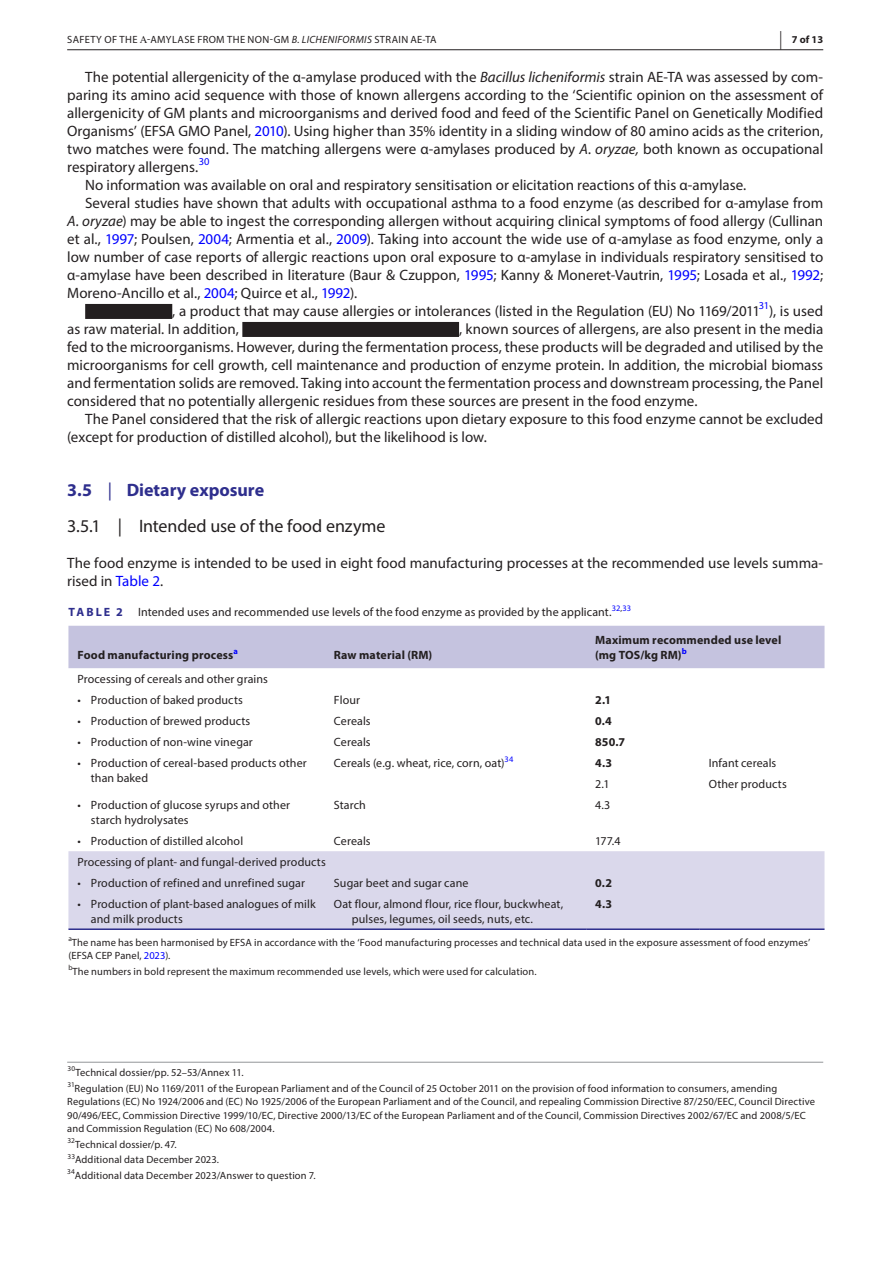
<style>
.page{position:relative;width:893px;height:1263px;background:#fff}
.page>*{position:absolute;margin:0;border:0;box-sizing:border-box;transform-origin:0 0}
.t1{font:18px/36px "Myriad Pro";letter-spacing:-.005em;color:#231f20}
.t2{font:15px/18px "Myriad Pro";color:#231f20;text-align:justify}
.t3{font:12px/15px "Myriad Pro";letter-spacing:.01em;color:#231f20}
.t4{font:700 12px/15px "Myriad Pro";letter-spacing:.01em;color:#231f20}
.t5{font:700 12px "Myriad Pro";letter-spacing:.165em;color:#2e2e8d}
.t6{font:10.5px/13.5px "Myriad Pro";letter-spacing:.01em;color:#231f20}
.t7{font:10.5px "Myriad Pro";letter-spacing:.035em;color:#231f20}
.t8{font:700 10.5px "Myriad Pro";color:#231f20}
.t9{font:10.5px "Myriad Pro";color:#00f}
.t10{font:8.4px "Myriad Pro";color:#00f}
.t11{font:700 8.4px "Myriad Pro";color:#00f}
.t12{font:7.35px "Myriad Pro";color:#231f20}
.s1{font-family:"STIX"}
.s2{font-style:italic}
.s3{font-size:18.6px}
.s4{color:#00f}
.s5{font-weight:700;color:#2e2e8d}
.s6{color:#2e2e8d}
.s7{color:#231f20}
</style>
<div class="page">
<hr style="left:67px;top:49px;width:756px;height:1px;background:#231f20">
<div style="left:85px;top:304px;width:87px;height:15px;background:#231f20"></div>
<div style="left:242px;top:322px;width:217px;height:15px;background:#231f20"></div>
<hr style="left:67px;top:1062px;width:756px;height:1px;background:#939598">
<div style="left:68px;top:626px;width:756px;height:42px;background:#c5c3df"></div>
<div style="left:68px;top:851px;width:756px;height:77px;background:#dad8eb"></div>
<hr style="left:68px;top:928px;width:257px;height:2px;background:#2e2e8d">
<hr style="left:325px;top:928px;width:261px;height:2px;background:#2e2e8d">
<hr style="left:586px;top:928px;width:114px;height:2px;background:#2e2e8d">
<hr style="left:700px;top:928px;width:124px;height:2px;background:#2e2e8d">
<p class="t7" style="left:67px;top:33px;width:371px">SAFETY OF THE <span class="s1">Α</span>-AMYLASE FROM THE NON-GM <span class="s2">B. LICHENIFORMIS</span> STRAIN AE-TA</p>
<p class="t8" style="left:780px;top:32px;width:45px"><span class="s3">|</span> 7 of 13</p>
<p class="t2" style="left:67px;top:68px;width:758px;text-indent:18px">The potential allergenicity of the α-amylase produced with the <span class="s2">Bacillus licheniformis</span> strain AE-TA was assessed by com&shy;paring its amino acid sequence with those of known allergens according to the ‘Scientific opinion on the assessment of allergenicity of GM plants and microorganisms and derived food and feed of the Scientific Panel on Genetically Modified Organisms’ (EFSA GMO Panel, <span class="s4">2010</span>). Using higher than 35% identity in a sliding window of 80 amino acids as the criterion, two matches were found. The matching allergens were α-amylases produced by <span class="s2">A. oryzae,</span> both known as occupational respiratory allergens.</p>
<p class="t9" style="left:199px;top:155px;width:12px">30</p>
<p class="t2" style="left:85px;top:176px;width:663px">No information was available on oral and respiratory sensitisation or elicitation reactions of this α-amylase.</p>
<p class="t2" style="left:85px;top:194px;width:740px">Several studies have shown that adults with occupational asthma to a food enzyme (as described for α-amylase from</p>
<p class="t2" style="left:67px;top:212px;width:758px"><span class="s2">A. oryzae</span>) may be able to ingest the corresponding allergen without acquiring clinical symptoms of food allergy (Cullinan</p>
<p class="t2" style="left:67px;top:230px;width:758px">et al., <span class="s4">1997</span>; Poulsen, <span class="s4">2004</span>; Armentia et al., <span class="s4">2009</span>). Taking into account the wide use of α-amylase as food enzyme, only a</p>
<p class="t2" style="left:67px;top:248px;width:757px">low number of case reports of allergic reactions upon oral exposure to α-amylase in individuals respiratory sensitised to</p>
<p class="t2" style="left:67px;top:266px;width:758px">α-amylase have been described in literature (Baur &amp; Czuppon, <span class="s4">1995</span>; Kanny &amp; Moneret-Vautrin, <span class="s4">1995</span>; Losada et al., <span class="s4">1992</span>;</p>
<p class="t2" style="left:67px;top:284px;width:292px">Moreno-Ancillo et al., <span class="s4">2004</span>; Quirce et al., <span class="s4">1992</span>).</p>
<p class="t2" style="left:172px;top:302px;width:589px">, a product that may cause allergies or intolerances (listed in the Regulation (EU) No 1169/2011</p>
<p class="t9" style="left:759px;top:299px;width:12px">31</p>
<p class="t2" style="left:769px;top:302px;width:55px">), is used</p>
<p class="t2" style="left:67px;top:320px;width:173px">as raw material. In addition,</p>
<p class="t2" style="left:67px;top:320px;width:758px;text-indent:392px">, known sources of allergens, are also present in the media fed to the microorganisms. However, during the fermentation process, these products will be degraded and utilised by the microorganisms for cell growth, cell maintenance and production of enzyme protein. In addition, the microbial biomass and fermentation solids are removed. Taking into account the fermentation process and downstream processing, the Panel considered that no potentially allergenic residues from these sources are present in the food enzyme.</p>
<p class="t2" style="left:67px;top:410px;width:758px;text-indent:18px">The Panel considered that the risk of allergic reactions upon dietary exposure to this food enzyme cannot be excluded (except for production of distilled alcohol), but the likelihood is low.</p>
<p class="t1" style="left:67px;top:472px;width:320px"><span class="s5">3.5</span> <span class="s6">|</span> <span class="s5">Dietary exposure<br></span>3.5.1 | Intended use of the food enzyme</p>
<p class="t2" style="left:67px;top:554px;width:757px">The food enzyme is intended to be used in eight food manufacturing processes at the recommended use levels summa&shy;rised in <span class="s4">Table 2</span>.</p>
<p class="t5" style="left:69px;top:604px;width:56px">TABLE 2</p>
<p class="t3" style="left:138px;top:604px;width:475px">Intended uses and recommended use levels of the food enzyme as provided by the applicant.</p>
<p class="t10" style="left:612px;top:603px;width:21px">32<span class="s7">,</span>33</p>
<p class="t4" style="left:77px;top:647px;width:157px">Food manufacturing process</p>
<p class="t11" style="left:234px;top:645px;width:6px">a</p>
<p class="t4" style="left:334px;top:647px;width:100px">Raw material (RM)</p>
<p class="t4" style="left:595px;top:632px;width:188px">Maximum recommended use level (mg TOS/kg RM)</p>
<p class="t11" style="left:682px;top:645px;width:7px">b</p>
<p class="t3" style="left:77px;top:671px;width:192px">Processing of cereals and other grains</p>
<p class="t3" style="left:77px;top:692px;width:167px">• Production of baked products</p>
<p class="t3" style="left:334px;top:692px;width:28px">Flour</p>
<p class="t4" style="left:595px;top:692px;width:18px">2.1</p>
<p class="t3" style="left:77px;top:713px;width:174px">• Production of brewed products</p>
<p class="t3" style="left:334px;top:713px;width:38px">Cereals</p>
<p class="t4" style="left:595px;top:713px;width:18px">0.4</p>
<p class="t3" style="left:77px;top:734px;width:177px">• Production of non-wine vinegar</p>
<p class="t3" style="left:334px;top:734px;width:38px">Cereals</p>
<p class="t4" style="left:595px;top:734px;width:32px">850.7</p>
<p class="t3" style="left:91px;top:755px;width:217px;text-indent:-14px">• Production of cereal-based products other than baked</p>
<p class="t3" style="left:334px;top:755px;width:172px">Cereals (e.g. wheat, rice, corn, oat)</p>
<p class="t10" style="left:505px;top:754px;width:10px">34</p>
<p class="t4" style="left:595px;top:755px;width:19px">4.3</p>
<p class="t3" style="left:709px;top:755px;width:69px">Infant cereals</p>
<p class="t3" style="left:595px;top:776px;width:16px">2.1</p>
<p class="t3" style="left:709px;top:776px;width:79px">Other products</p>
<p class="t3" style="left:91px;top:797px;width:201px;text-indent:-14px">• Production of glucose syrups and other starch hydrolysates</p>
<p class="t3" style="left:334px;top:797px;width:33px">Starch</p>
<p class="t3" style="left:595px;top:797px;width:17px">4.3</p>
<p class="t3" style="left:77px;top:833px;width:167px">• Production of distilled alcohol</p>
<p class="t3" style="left:334px;top:833px;width:38px">Cereals</p>
<p class="t3" style="left:595px;top:833px;width:27px">177.4</p>
<p class="t3" style="left:77px;top:854px;width:250px">Processing of plant- and fungal-derived products</p>
<p class="t3" style="left:77px;top:875px;width:229px">• Production of refined and unrefined sugar</p>
<p class="t3" style="left:334px;top:875px;width:136px">Sugar beet and sugar cane</p>
<p class="t4" style="left:595px;top:875px;width:18px">0.2</p>
<p class="t3" style="left:91px;top:896px;width:226px;text-indent:-14px">• Production of plant-based analogues of milk and milk products</p>
<p class="t3" style="left:352px;top:896px;width:213px;text-indent:-18px">Oat flour, almond flour, rice flour, buckwheat, pulses, legumes, oil seeds, nuts, etc.</p>
<p class="t4" style="left:595px;top:896px;width:19px">4.3</p>
<p class="t6" style="left:68px;top:935px;width:743px"><sup>a</sup>The name has been harmonised by EFSA in accordance with the ‘Food manufacturing processes and technical data used in the exposure assessment of food enzymes’ (EFSA CEP Panel, <span class="s4">2023</span>).</p>
<p class="t6" style="left:68px;top:964px;width:470px"><sup>b</sup>The numbers in bold represent the maximum recommended use levels, which were used for calculation.</p>
<p class="t12" style="left:68px;top:1064px;width:9px">30</p>
<p class="t6" style="left:75px;top:1066px;width:170px">Technical dossier/pp. 52–53/Annex 11.</p>
<p class="t12" style="left:68px;top:1080px;width:9px">31</p>
<p class="t6" style="left:67px;top:1081px;width:749px;text-indent:7px">Regulation (EU) No 1169/2011 of the European Parliament and of the Council of 25 October 2011 on the provision of food information to consumers, amending Regulations (EC) No 1924/2006 and (EC) No 1925/2006 of the European Parliament and of the Council, and repealing Commission Directive 87/250/EEC, Council Directive 90/496/EEC, Commission Directive 1999/10/EC, Directive 2000/13/EC of the European Parliament and of the Council, Commission Directives 2002/67/EC and 2008/5/EC and Commission Regulation (EC) No 608/2004.</p>
<p class="t12" style="left:68px;top:1151px;width:9px">33</p>
<p class="t6" style="left:75px;top:1153px;width:146px">Additional data December 2023.</p>
<p class="t6" style="left:68px;top:1137px;width:111px"><sup>32</sup>Technical dossier/p. 47.</p>
<p class="t12" style="left:67px;top:1167px;width:9px">34</p>
<p class="t6" style="left:75px;top:1168px;width:242px">Additional data December 2023/Answer to question 7.</p>
</div>
